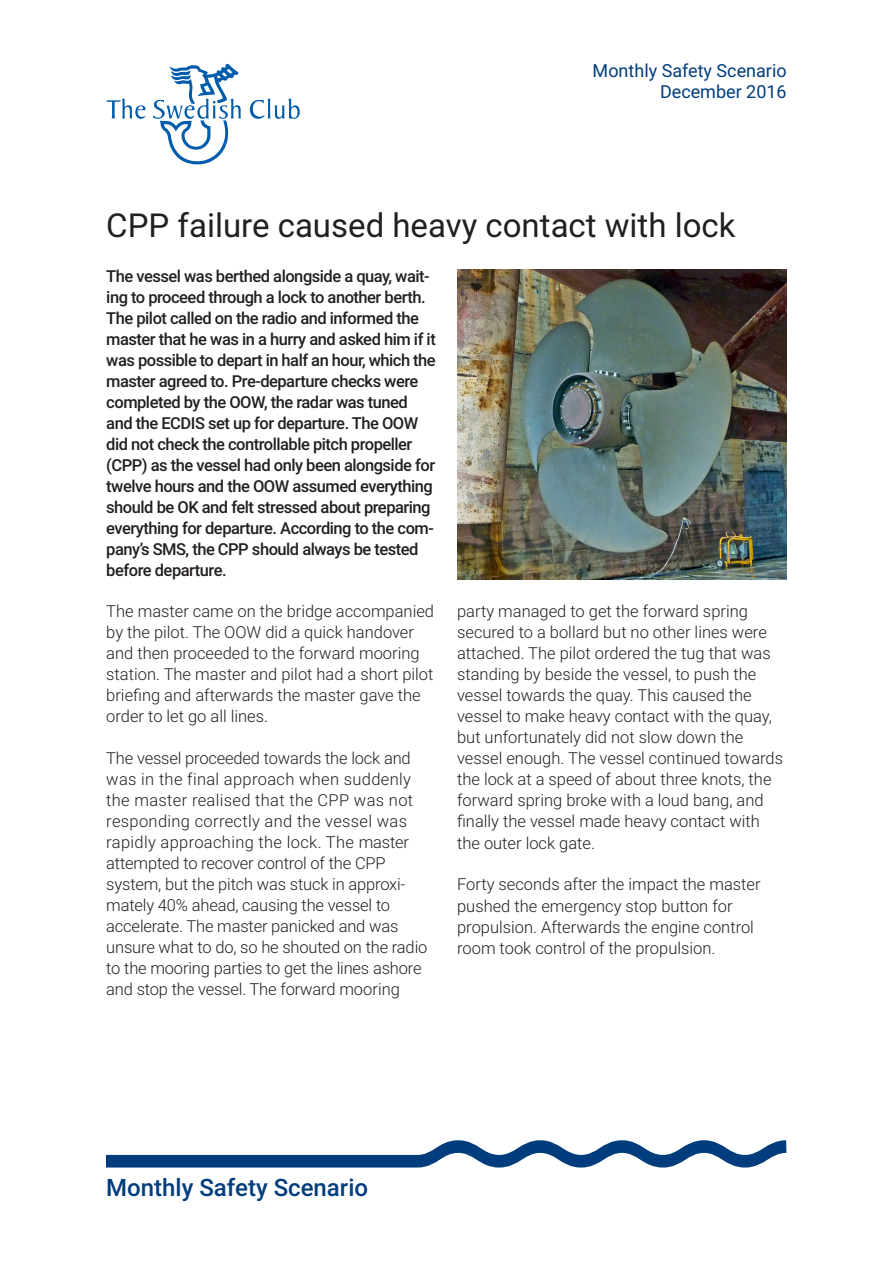
<style>
.page{position:relative;width:893px;height:1263px;background:#fff}
.page>*{position:absolute;margin:0;border:0;box-sizing:border-box;transform-origin:0 0}
.Rubrik-1{font:33px "Roboto";color:#231f20}
.t1{font:500 24px "Roboto";color:#013d7d}
.Datum{font:18px "Roboto";color:#013d7d}
.Bröd_1{font:300 16.5px/21px "Roboto";color:#231f20}
.ingress{font:500 16.5px/21px "Roboto";letter-spacing:-.03em;color:#231f20}
</style>
<div class="page">
<svg style="left:106px;top:64px;width:194px;height:100px"></svg>
<svg style="left:106px;top:1140px;width:680px;height:27px"></svg>
<img style="left:457px;top:270px;width:330px;height:309px">
<p class="Datum" style="left:593px;top:58px;width:196px">Monthly Safety Scenario</p>
<p class="Datum" style="left:660px;top:79px;width:128px">December 2016</p>
<p class="Rubrik-1" style="left:106px;top:203px;width:631px">CPP failure caused heavy contact with lock</p>
<p class="ingress" style="left:106px;top:265px;width:331px">The vessel was berthed alongside a quay, wait&shy;ing to proceed through a lock to another berth.<br>The pilot called on the radio and informed the master that he was in a hurry and asked him if it was possible to depart in half an hour, which the master agreed to. Pre-departure checks were completed by the OOW, the radar was tuned and the ECDIS set up for departure. The OOW did not check the controllable pitch propeller (CPP) as the vessel had only been alongside for twelve hours and the OOW assumed everything should be OK and felt stressed about preparing everything for departure. According to the com&shy;pany’s SMS, the CPP should always be tested before departure.</p>
<p class="Bröd_1" style="left:106px;top:600px;width:329px">The master came on the bridge accompanied by the pilot. The OOW did a quick handover and then proceeded to the forward mooring station. The master and pilot had a short pilot briefing and afterwards the master gave the order to let go all lines.</p>
<p class="Bröd_1" style="left:106px;top:747px;width:323px">The vessel proceeded towards the lock and was in the final approach when suddenly the master realised that the CPP was not responding correctly and the vessel was rapidly approaching the lock. The master attempted to recover control of the CPP system, but the pitch was stuck in approxi&shy;mately 40% ahead, causing the vessel to accelerate. The master panicked and was unsure what to do, so he shouted on the radio to the mooring parties to get the lines ashore and stop the vessel. The forward mooring</p>
<p class="Bröd_1" style="left:457px;top:600px;width:327px">party managed to get the forward spring secured to a bollard but no other lines were attached. The pilot ordered the tug that was standing by beside the vessel, to push the vessel towards the quay. This caused the vessel to make heavy contact with the quay, but unfortunately did not slow down the vessel enough. The vessel continued towards the lock at a speed of about three knots, the forward spring broke with a loud bang, and finally the vessel made heavy contact with</p>
<p class="Bröd_1" style="left:457px;top:831px;width:139px">the outer lock gate.</p>
<p class="Bröd_1" style="left:457px;top:873px;width:305px">Forty seconds after the impact the master pushed the emergency stop button for propulsion. Afterwards the engine control room took control of the propulsion.</p>
<h2 class="t1" style="left:106px;top:1170px;width:263px">Monthly Safety Scenario</h2>
</div>
